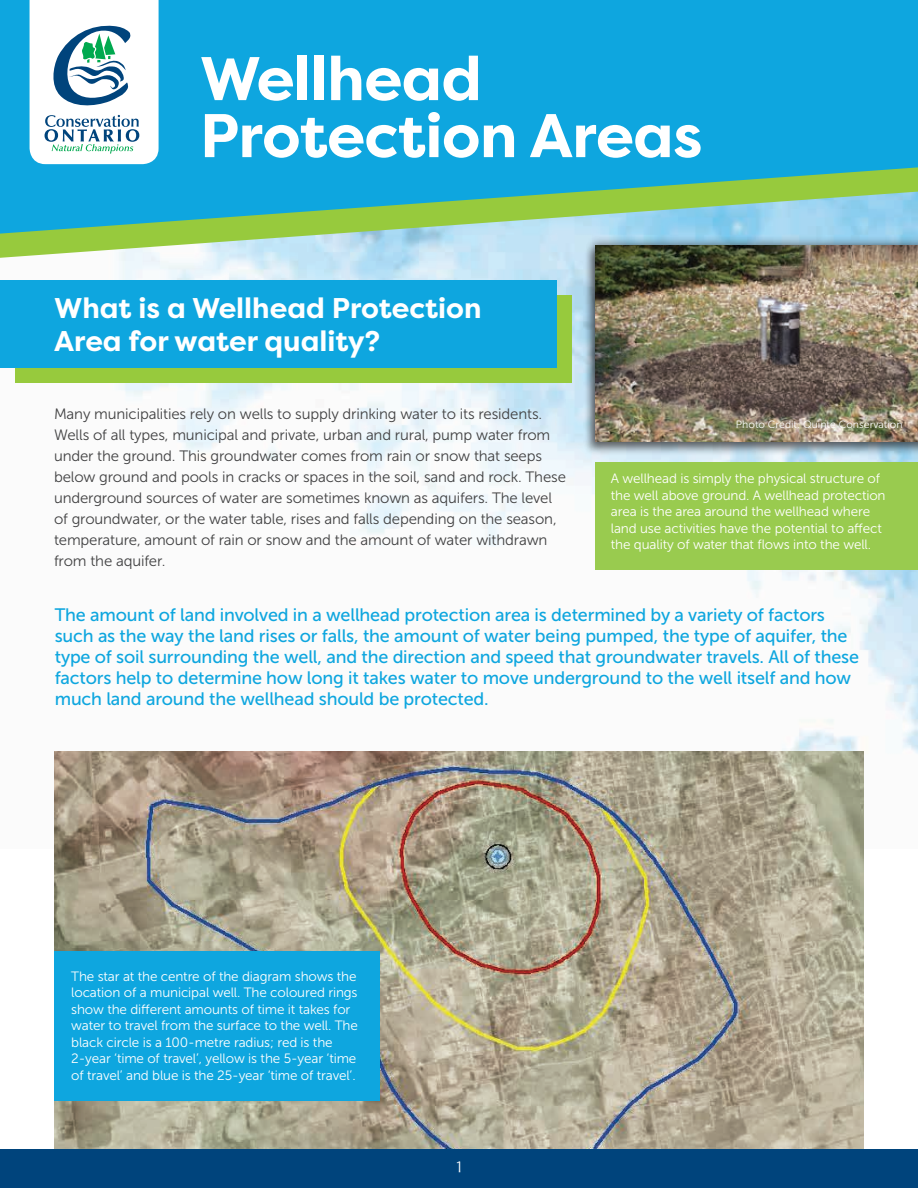
<style>
.page{position:relative;width:918px;height:1188px;background:#fff}
.page>*{position:absolute;margin:0;border:0;box-sizing:border-box;transform-origin:0 0}
.t1{font:700 61.5px/57px "Filson Pro";letter-spacing:-.01em;color:#fff}
.t2{font:700 28.5px/33px "Filson Pro";color:#fff}
.t3{font:18px/21px "Museo Sans 500";letter-spacing:-.01em;color:#0ea6df}
.t4{font:15px/21px "Museo Sans 300";letter-spacing:-.01em;color:#414142}
.t5{font:15px "Shannon";color:#fff}
.t6{font:13.5px/16.5px "Museo Sans 300";letter-spacing:-.01em;color:#fff}
.t7{font:10.5px "Museo Sans 300";color:#fff}
</style>
<div class="page">
<img style="left:0;top:258px;width:918px;height:496px">
<img style="left:54px;top:752px;width:810px;height:398px">
<div style="left:55px;top:951px;width:325px;height:150px;background:#0ea6df"></div>
<svg style="left:0;top:234px;width:918px;height:24px;background:#baddc2"></svg>
<svg style="left:0;top:0;width:918px;height:234px;background:#24acd0"></svg>
<div style="left:0;top:1150px;width:918px;height:38px;background:#00447c"></div>
<svg style="left:30px;top:0;width:129px;height:164px"></svg>
<div style="left:583px;top:243px;width:335px;height:213px;background:#231f20;opacity:.5"></div>
<div style="left:586px;top:235px;width:332px;height:217px;background:#231f20;opacity:.5"></div>
<img style="left:596px;top:245px;width:322px;height:197px">
<div style="left:15px;top:296px;width:557px;height:87px;background:#97ca3d"></div>
<div style="left:0;top:281px;width:557px;height:87px;background:#0ea6df"></div>
<div style="left:596px;top:462px;width:322px;height:108px;background:#99cb4f"></div>
<h1 class="t1" style="left:200px;top:51px;width:504px">Wellhead<br>Protection Areas</h1>
<h2 class="t2" style="left:54px;top:292px;width:429px">What is a Wellhead Protection<br>Area for water quality?</h2>
<p class="t4" style="left:54px;top:404px;width:514px">Many municipalities rely on wells to supply drinking water to its residents.<br>Wells of all types, municipal and private, urban and rural, pump water from under the ground. This groundwater comes from rain or snow that seeps below ground and pools in cracks or spaces in the soil, sand and rock. These underground sources of water are sometimes known as aquifers. The level of groundwater, or the water table, rises and falls depending on the season, temperature, amount of rain or snow and the amount of water withdrawn from the aquifer.</p>
<p class="t7" style="left:736px;top:419px;width:168px">Photo Credit: Quinte Conservation</p>
<p class="t6" style="left:611px;top:470px;width:276px">A wellhead is simply the physical structure of the well above ground. A wellhead protection area is the area around the wellhead where land use activities have the potential to affect the quality of water that flows into the well.</p>
<p class="t3" style="left:55px;top:604px;width:806px">The amount of land involved in a wellhead protection area is determined by a variety of factors such as the way the land rises or falls, the amount of water being pumped, the type of aquifer, the type of soil surrounding the well, and the direction and speed that groundwater travels. All of these factors help to determine how long it takes water to move underground to the well itself and how much land around the wellhead should be protected.</p>
<p class="t6" style="left:71px;top:968px;width:288px">The star at the centre of the diagram shows the location of a municipal well. The coloured rings show the different amounts of time it takes for water to travel from the surface to the well. The black circle is a 100-metre radius; red is the 2-year ‘time of travel’, yellow is the 5-year ‘time of travel’ and blue is the 25-year ‘time of travel’.</p>
<p class="t5" style="left:455px;top:1158px;width:10px">1</p>
</div>
